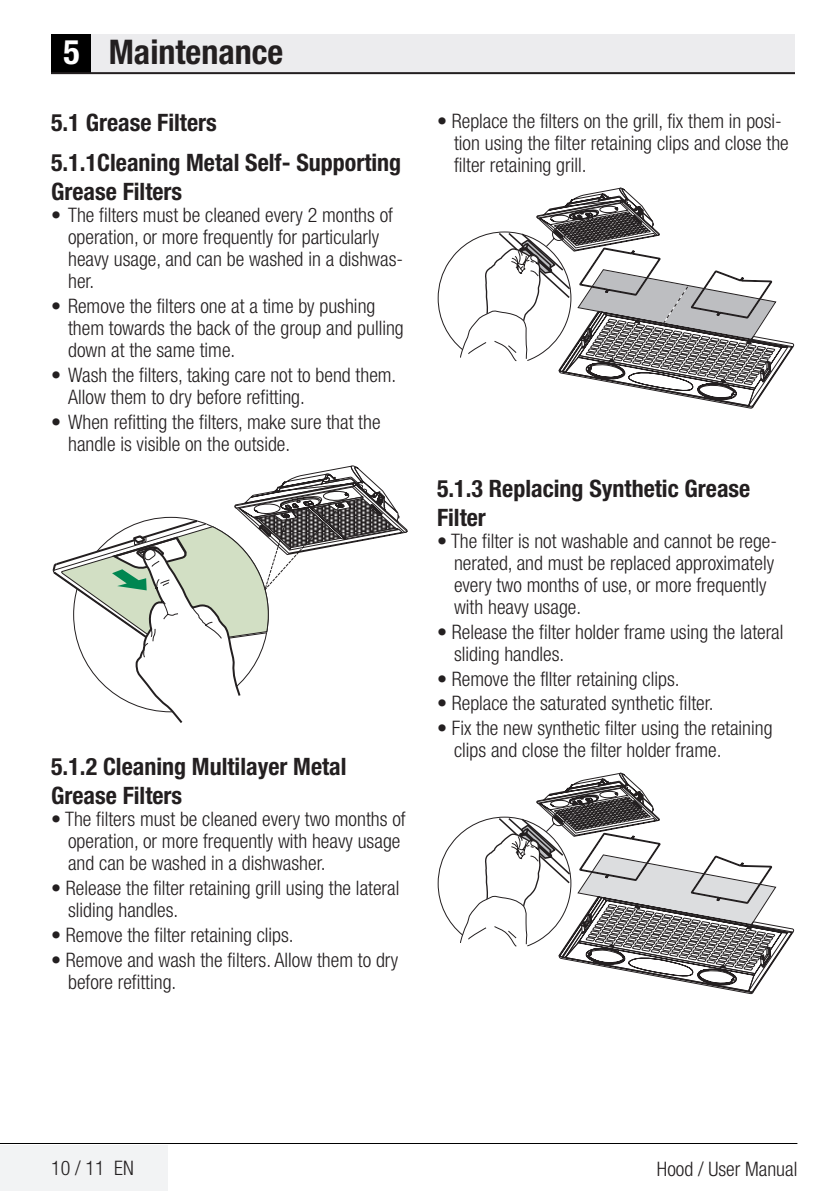
<style>
.page{position:relative;width:840px;height:1191px;background:#fff}
.page>*{position:absolute;margin:0;border:0;box-sizing:border-box;transform-origin:0 0}
.Unite_Baslik{font:700 condensed 34px "Helvetica Neue LT Pro";color:#231f20}
.baslık{font:700 condensed 24px/28.8px "Helvetica Neue LT Pro";color:#231f20}
.Paragraph_Style_3{font:300 condensed 20px/22px "Helvetica Neue LT Pro";color:#231f20}
.s1{color:#fff}
</style>
<div class="page">
<div style="left:0;top:1145px;width:168px;height:46px;background:#f2f3f4"></div>
<hr style="left:0;top:1143px;width:797px;height:1px;background:#000">
<div style="left:51px;top:34px;width:40px;height:39px;background:#000"></div>
<div style="left:91px;top:34px;width:703px;height:39px;background:#ececee"></div>
<hr style="left:51px;top:72px;width:743px;height:2px;background:#231f20">
<svg style="left:52px;top:465px;width:355px;height:258px"></svg>
<svg style="left:437px;top:187px;width:357px;height:222px"></svg>
<svg style="left:437px;top:772px;width:357px;height:222px"></svg>
<p class="Unite_Baslik" style="left:63px;top:32px;width:221px"><span class="s1">5</span> Maintenance</p>
<p class="baslık" style="left:51px;top:108px;width:167px">5.1 Grease Filters</p>
<p class="baslık" style="left:51px;top:148px;width:351px">5.1.1Cleaning Metal Self- Supporting<br>Grease Filters</p>
<p class="Paragraph_Style_3" style="left:68px;top:204px;width:336px;text-indent:-17px">• The filters must be cleaned every 2 months of operation, or more frequently for particularly heavy usage, and can be washed in a dishwas&shy;her.</p>
<p class="Paragraph_Style_3" style="left:68px;top:294px;width:337px;text-indent:-17px">• Remove the filters one at a time by pushing them towards the back of the group and pulling down at the same time.</p>
<p class="Paragraph_Style_3" style="left:68px;top:363px;width:329px;text-indent:-17px">• Wash the filters, taking care not to bend them.<br>Allow them to dry before refitting.</p>
<p class="Paragraph_Style_3" style="left:68px;top:410px;width:314px;text-indent:-17px">• When refitting the filters, make sure that the handle is visible on the outside.</p>
<p class="baslık" style="left:51px;top:752px;width:297px">5.1.2 Cleaning Multilayer Metal<br>Grease Filters</p>
<p class="Paragraph_Style_3" style="left:68px;top:808px;width:339px;text-indent:-17px">• The filters must be cleaned every two months of operation, or more frequently with heavy usage and can be washed in a dishwasher.</p>
<p class="Paragraph_Style_3" style="left:68px;top:877px;width:332px;text-indent:-17px">• Release the filter retaining grill using the lateral sliding handles.</p>
<p class="Paragraph_Style_3" style="left:51px;top:923px;width:244px">• Remove the filter retaining clips.</p>
<p class="Paragraph_Style_3" style="left:68px;top:948px;width:331px;text-indent:-17px">• Remove and wash the filters. Allow them to dry before refitting.</p>
<p class="Paragraph_Style_3" style="left:454px;top:110px;width:336px;text-indent:-17px">• Replace the filters on the grill, fix them in posi&shy;tion using the filter retaining clips and close the filter retaining grill.</p>
<p class="baslık" style="left:437px;top:474px;width:315px">5.1.3 Replacing Synthetic Grease<br>Filter</p>
<p class="Paragraph_Style_3" style="left:454px;top:529px;width:324px;text-indent:-17px">• The filter is not washable and cannot be rege&shy;nerated, and must be replaced approximately every two months of use, or more frequently with heavy usage.</p>
<p class="Paragraph_Style_3" style="left:454px;top:620px;width:331px;text-indent:-17px">• Release the filter holder frame using the lateral sliding handles.</p>
<p class="Paragraph_Style_3" style="left:437px;top:667px;width:244px">• Remove the fIlter retaining clips.</p>
<p class="Paragraph_Style_3" style="left:437px;top:692px;width:278px">• Replace the saturated synthetic filter.</p>
<p class="Paragraph_Style_3" style="left:454px;top:717px;width:320px;text-indent:-17px">• Fix the new synthetic filter using the retaining clips and close the filter holder frame.</p>
<p class="Paragraph_Style_3" style="left:51px;top:1157px;width:84px">10 / 11 EN</p>
<p class="Paragraph_Style_3" style="left:656px;top:1157px;width:142px">Hood / User Manual</p>
</div>
